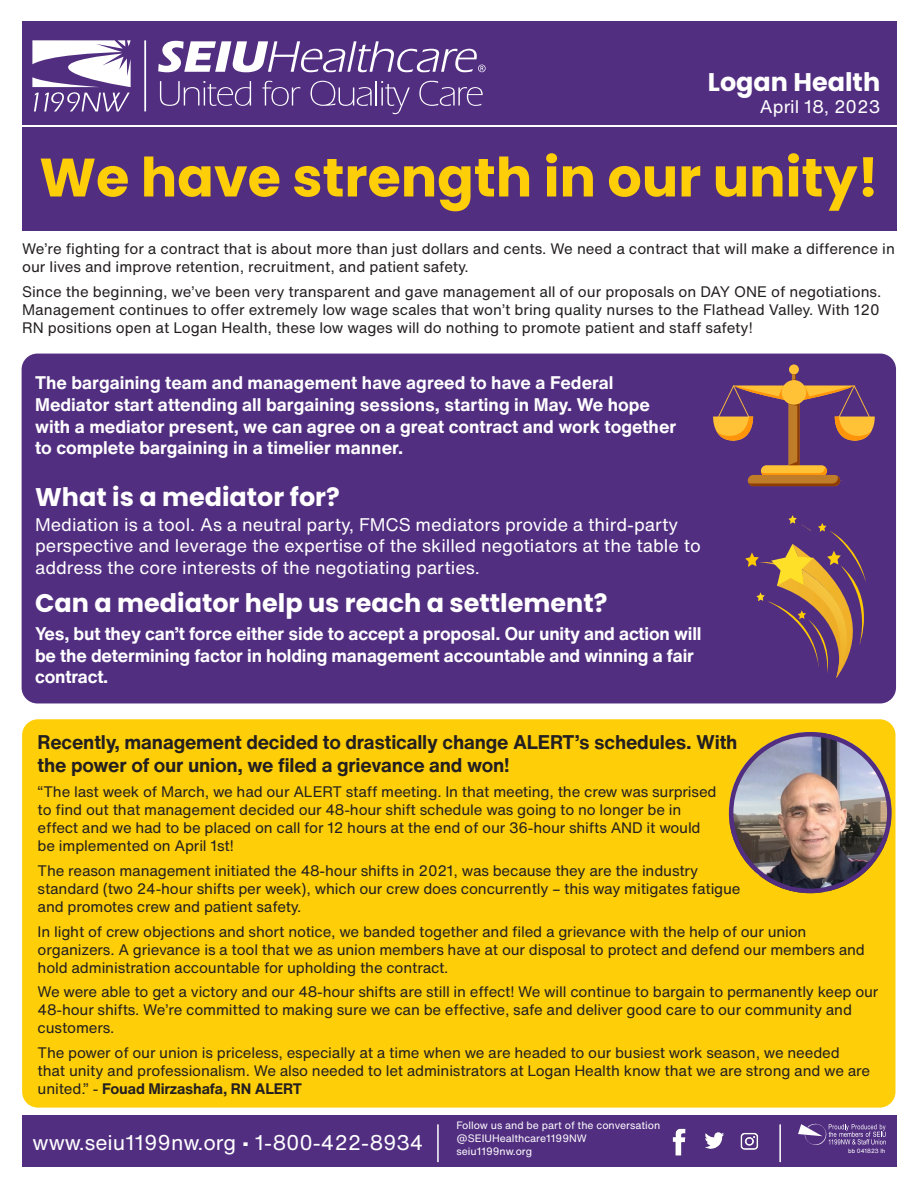
<style>
.page{position:relative;width:918px;height:1188px;background:#fff}
.page>*{position:absolute;margin:0;border:0;box-sizing:border-box;transform-origin:0 0}
.t1{font:700 54px "Poppins";color:#fece08}
.Pa1{font:700 25.5px "Poppins";color:#fff}
.t2{font:21px "Helvetica Now Text";color:#fff}
.t3{font:700 19.5px/23.4px "Helvetica Now Text";letter-spacing:-.01em;color:#231f20}
.t4{font:700 18px/21.6px "Helvetica Now Text";color:#fff}
.Pa1-2{font:18px/21.6px "Helvetica Now Text";color:#fff}
.t5{font:15px/18px "Helvetica Now Text";letter-spacing:-.01em;color:#231f20}
.t6{font:10.5px/12.6px "Helvetica Now Text";color:#fff}
.t7{font:6px "Helvetica Now Text";color:#fff}
.s1{font-weight:700}
</style>
<div class="page">
<div style="left:22px;top:1115px;width:875px;height:51px;background:#522e81"></div>
<svg style="left:798px;top:1123px;width:88px;height:22px"></svg>
<img style="left:705px;top:1132px;width:20px;height:17px">
<img style="left:740px;top:1132px;width:19px;height:18px">
<img style="left:672px;top:1128px;width:14px;height:28px">
<hr style="left:437px;top:1124px;width:2px;height:38px;background:#fff">
<hr style="left:779px;top:1124px;width:2px;height:38px;background:#fff">
<div style="left:22px;top:354px;width:874px;height:349px;background:#522e81;border-radius:16px"></div>
<div style="left:22px;top:719px;width:874px;height:389px;background:#fece08;border-radius:16px"></div>
<img style="left:729px;top:732px;width:161px;height:161px">
<div style="left:729px;top:732px;width:163px;height:161px;border:4px solid #522e81;border-radius:50%"></div>
<svg style="left:713px;top:373px;width:162px;height:113px"></svg>
<div style="left:782px;top:380px;width:24px;height:25px;background:#ffc236;border-radius:50%"></div>
<div style="left:789px;top:364px;width:10px;height:10px;background:#ffc236;border-radius:50%"></div>
<svg style="left:745px;top:515px;width:121px;height:163px"></svg>
<div style="left:22px;top:128px;width:874px;height:103px;background:#522e81"></div>
<div style="left:22px;top:22px;width:874px;height:103px;background:#522e81"></div>
<hr style="left:144px;top:40px;width:2px;height:71px;background:#fff">
<svg style="left:160px;top:81px;width:91px;height:25px"></svg>
<svg style="left:262px;top:81px;width:39px;height:25px"></svg>
<svg style="left:311px;top:81px;width:99px;height:33px"></svg>
<svg style="left:419px;top:81px;width:64px;height:25px"></svg>
<svg style="left:158px;top:41px;width:328px;height:31px"></svg>
<svg style="left:32px;top:40px;width:99px;height:71px"></svg>
<p class="Pa1" style="left:708px;top:68px;width:174px">Logan Health</p>
<p class="Pa1-2" style="left:760px;top:95px;width:122px">April 18, 2023</p>
<p class="t1" style="left:39px;top:146px;width:841px">We have strength in our unity!</p>
<p class="t5" style="left:22px;top:239px;width:874px">We’re fighting for a contract that is about more than just dollars and cents. We need a contract that will make a difference in our lives and improve retention, recruitment, and patient safety.</p>
<p class="t5" style="left:22px;top:282px;width:861px;text-align:justify">Since the beginning, we’ve been very transparent and gave management all of our proposals on DAY ONE of negotiations.<br>Management continues to offer extremely low wage scales that won’t bring quality nurses to the Flathead Valley. With 120<br>RN positions open at Logan Health, these low wages will do nothing to promote patient and staff safety!</p>
<p class="t4" style="left:35px;top:372px;width:643px">The bargaining team and management have agreed to have a Federal Mediator start attending all bargaining sessions, starting in May. We hope with a mediator present, we can agree on a great contract and work together to complete bargaining in a timelier manner.</p>
<p class="Pa1" style="left:35px;top:482px;width:306px">What is a mediator for?</p>
<p class="Pa1-2" style="left:35px;top:513px;width:667px">Mediation is a tool. As a neutral party, FMCS mediators provide a third-party perspective and leverage the expertise of the skilled negotiators at the table to address the core interests of the negotiating parties.</p>
<p class="Pa1" style="left:35px;top:589px;width:574px">Can a mediator help us reach a settlement?</p>
<p class="t4" style="left:35px;top:622px;width:668px">Yes, but they can’t force either side to accept a proposal. Our unity and action will be the determining factor in holding management accountable and winning a fair contract.</p>
<p class="t3" style="left:38px;top:730px;width:701px">Recently, management decided to drastically change ALERT’s schedules. With the power of our union, we filed a grievance and won!</p>
<p class="t5" style="left:38px;top:782px;width:680px">“The last week of March, we had our ALERT staff meeting. In that meeting, the crew was surprised to find out that management decided our 48-hour shift schedule was going to no longer be in effect and we had to be placed on call for 12 hours at the end of our 36-hour shifts AND it would be implemented on April 1st!</p>
<p class="t5" style="left:38px;top:861px;width:705px">The reason management initiated the 48-hour shifts in 2021, was because they are the industry standard (two 24-hour shifts per week), which our crew does concurrently – this way mitigates fatigue and promotes crew and patient safety.</p>
<p class="t5" style="left:38px;top:922px;width:829px">In light of crew objections and short notice, we banded together and filed a grievance with the help of our union organizers. A grievance is a tool that we as union members have at our disposal to protect and defend our members and hold administration accountable for upholding the contract.</p>
<p class="t5" style="left:38px;top:983px;width:842px">We were able to get a victory and our 48-hour shifts are still in effect! We will continue to bargain to permanently keep our<br>48-hour shifts. We’re committed to making sure we can be effective, safe and deliver good care to our community and customers.</p>
<p class="t5" style="left:38px;top:1043px;width:834px">The power of our union is priceless, especially at a time when we are headed to our busiest work season, we needed that unity and professionalism. We also needed to let administrators at Logan Health know that we are strong and we are united.” - <span class="s1">Fouad Mirzashafa, RN ALERT</span></p>
<h3 class="t2" style="left:33px;top:1127px;width:392px">www.seiu1199nw.org • 1-800-422-8934</h3>
<p class="t6" style="left:456px;top:1119px;width:205px">Follow us and be part of the conversation @SEIUHealthcare1199NW</p>
<p class="t6" style="left:456px;top:1144px;width:77px">seiu1199nw.org</p>
<p class="t7" style="left:848px;top:1146px;width:39px">bb 041823 lh</p>
</div>
